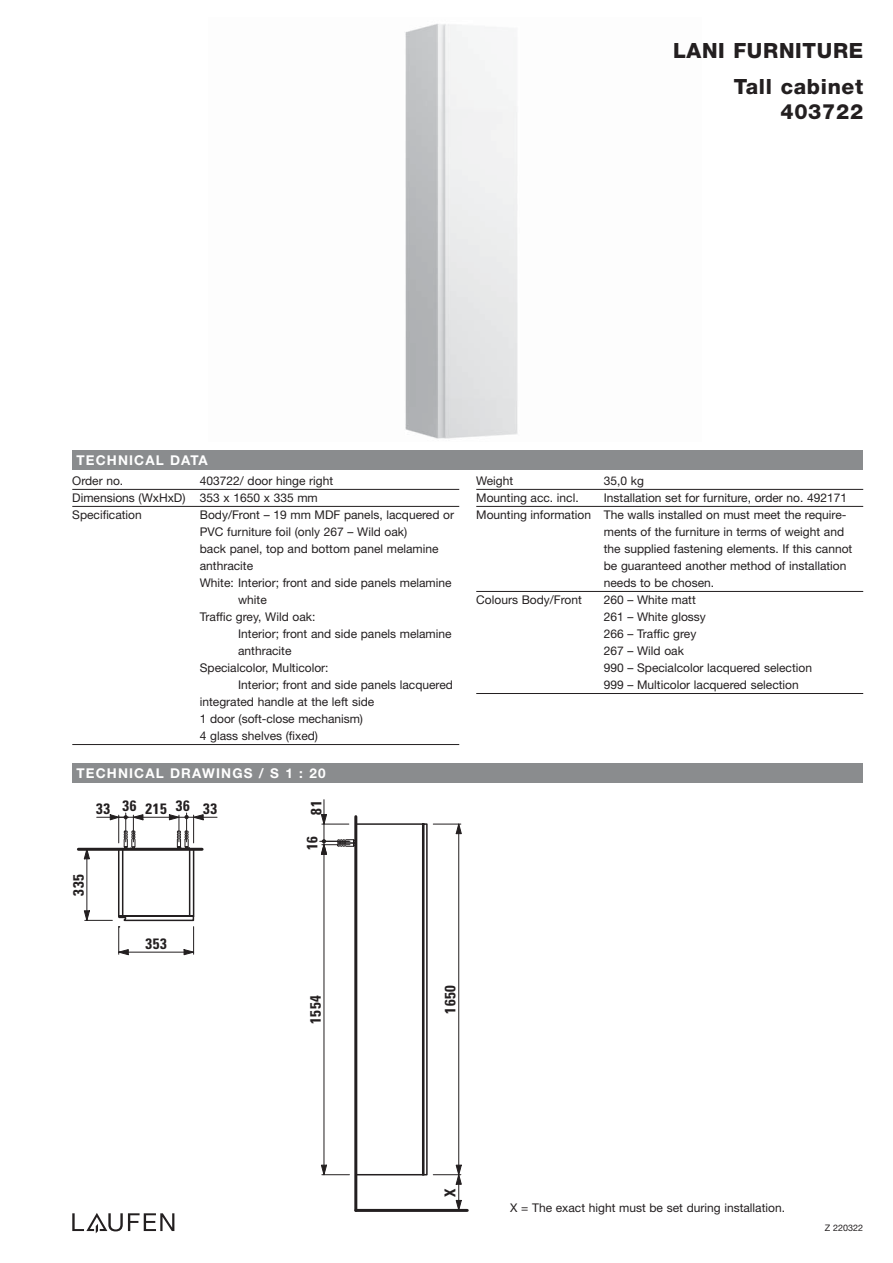
<style>
.page{position:relative;width:893px;height:1263px;background:#fff}
.page>*{position:absolute;margin:0;border:0;box-sizing:border-box;transform-origin:0 0}
.t1{font:800 21px/25.5px "Helvetica Neue";letter-spacing:.03em;color:#231f20;text-align:right}
.t2{font:700 condensed 15px "Univers";letter-spacing:.05em;color:#231f20}
.t3{font:700 13.5px "Helvetica Neue";letter-spacing:.085em;color:#fff}
.t4{font:12px/17px "Helvetica Neue";color:#231f20}
.t5{font:9px "Helvetica Neue";color:#231f20}
</style>
<div class="page">
<img style="left:405px;top:24px;width:113px;height:415px">
<svg style="left:72px;top:1213px;width:102px;height:20px"></svg>
<div style="left:72px;top:763px;width:791px;height:19px;background:#8a8c8e"></div>
<div style="left:72px;top:451px;width:791px;height:19px;background:#8a8c8e"></div>
<hr style="left:78px;top:848px;width:124px;height:3px;background:#231f20">
<svg style="left:84px;top:813px;width:133px;height:142px"></svg>
<hr style="left:354px;top:817px;width:3px;height:393px;background:#231f20">
<hr style="left:356px;top:1209px;width:111px;height:3px;background:#231f20">
<hr style="left:458px;top:1175px;width:1px;height:35px;background:#231f20">
<svg style="left:433px;top:1200px;width:29px;height:9px"></svg>
<svg style="left:320px;top:800px;width:142px;height:384px"></svg>
<hr style="left:72px;top:489px;width:387px;height:1px;background:#231f20">
<hr style="left:72px;top:506px;width:387px;height:1px;background:#231f20">
<hr style="left:72px;top:744px;width:387px;height:1px;background:#231f20">
<hr style="left:476px;top:489px;width:387px;height:1px;background:#231f20">
<hr style="left:476px;top:506px;width:387px;height:1px;background:#231f20">
<hr style="left:476px;top:591px;width:387px;height:1px;background:#231f20">
<hr style="left:476px;top:693px;width:387px;height:1px;background:#231f20">
<h1 class="t1" style="left:673px;top:39px;width:192px">LANI FURNITURE</h1>
<h1 class="t1" style="left:734px;top:75px;width:131px">Tall cabinet<br>403722</h1>
<p class="t3" style="left:77px;top:455px;width:133px">TECHNICAL DATA</p>
<p class="t4" style="left:72px;top:473px;width:262px;text-indent:128px">403722/ door hinge right<br>Dimensions (WxHxD) 353 x 1650 x 335 mm<br>Specification</p>
<p class="t4" style="left:72px;top:473px;width:53px">Order no.</p>
<p class="t4" style="left:200px;top:507px;width:256px">Body/Front – 19 mm MDF panels, lacquered or</p>
<p class="t4" style="left:200px;top:524px;width:209px">PVC furniture foil (only 267 – Wild oak)</p>
<p class="t4" style="left:200px;top:541px;width:240px">back panel, top and bottom panel melamine</p>
<p class="t4" style="left:200px;top:558px;width:55px">anthracite</p>
<p class="t4" style="left:200px;top:575px;width:253px">White: Interior; front and side panels melamine</p>
<p class="t4" style="left:238px;top:592px;width:30px">white</p>
<p class="t4" style="left:200px;top:609px;width:117px">Traffic grey, Wild oak:</p>
<p class="t4" style="left:238px;top:626px;width:215px">Interior; front and side panels melamine</p>
<p class="t4" style="left:238px;top:643px;width:55px">anthracite</p>
<p class="t4" style="left:200px;top:660px;width:130px">Specialcolor, Multicolor:</p>
<p class="t4" style="left:238px;top:677px;width:216px">Interior; front and side panels lacquered</p>
<p class="t4" style="left:200px;top:694px;width:176px">integrated handle at the left side</p>
<p class="t4" style="left:200px;top:711px;width:165px">1 door (soft-close mechanism)</p>
<p class="t4" style="left:200px;top:728px;width:120px">4 glass shelves (fixed)</p>
<p class="t3" style="left:77px;top:768px;width:250px">TECHNICAL DRAWINGS / S 1 : 20</p>
<p class="t2" style="left:123px;top:800px;width:16px">36</p>
<p class="t2" style="left:176px;top:800px;width:16px">36</p>
<p class="t2" style="left:96px;top:803px;width:16px">33</p>
<p class="t2" style="left:203px;top:803px;width:16px">33</p>
<p class="t2" style="left:145px;top:803px;width:23px">215</p>
<p class="t2" style="left:73px;top:895px;width:23px;rotate:-90deg">335</p>
<p class="t2" style="left:145px;top:938px;width:23px">353</p>
<p class="t2" style="left:311px;top:814px;width:16px;rotate:-90deg">81</p>
<p class="t2" style="left:307px;top:850px;width:16px;rotate:-90deg">16</p>
<p class="t2" style="left:310px;top:1024px;width:30px;rotate:-90deg">1554</p>
<p class="t2" style="left:445px;top:1014px;width:30px;rotate:-90deg">1650</p>
<p class="t4" style="left:476px;top:473px;width:38px">Weight</p>
<p class="t4" style="left:604px;top:473px;width:42px">35,0 kg</p>
<p class="t4" style="left:476px;top:490px;width:104px">Mounting acc. incl.</p>
<p class="t4" style="left:604px;top:490px;width:245px">Installation set for furniture, order no. 492171</p>
<p class="t4" style="left:476px;top:507px;width:372px">Mounting information The walls installed on must meet the require-</p>
<p class="t4" style="left:604px;top:524px;width:242px">ments of the furniture in terms of weight and</p>
<p class="t4" style="left:604px;top:541px;width:250px">the supplied fastening elements. If this cannot</p>
<p class="t4" style="left:604px;top:558px;width:244px">be guaranteed another method of installation</p>
<p class="t4" style="left:604px;top:575px;width:112px">needs to be chosen.</p>
<p class="t4" style="left:476px;top:592px;width:107px">Colours Body/Front</p>
<p class="t4" style="left:604px;top:592px;width:210px">260 – White matt<br>261 – White glossy<br>266 – Traffic grey<br>267 – Wild oak<br>990 – Specialcolor lacquered selection<br>999 – Multicolor lacquered selection</p>
<p class="t2" style="left:445px;top:1196px;width:10px;rotate:-90deg">X</p>
<p class="t4" style="left:510px;top:1200px;width:276px">X = The exact hight must be set during installation.</p>
<p class="t5" style="left:825px;top:1224px;width:40px">Z 220322</p>
</div>
